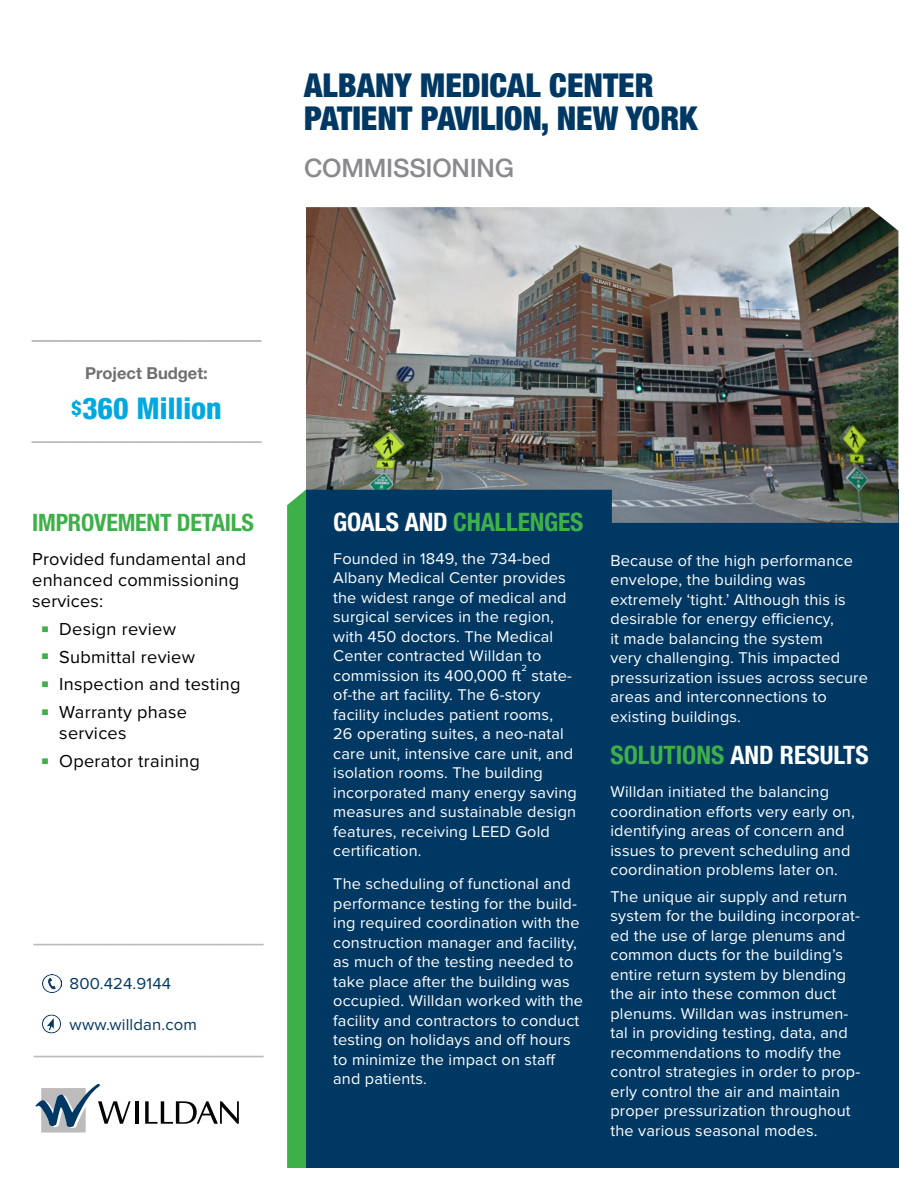
<style>
.page{position:relative;width:918px;height:1188px;background:#fff}
.page>*{position:absolute;margin:0;border:0;box-sizing:border-box;transform-origin:0 0}
.Main_Title{font:900 condensed 33px/33px "Helvetica Neue LT Std";color:#003864}
.Stat{font:800 condensed 30px "Helvetica Neue LT Std";color:#00a8e1}
.Heading_1{font:700 condensed 25.5px "Helvetica Neue LT Std";color:#fff}
.Heading_1-2{font:700 condensed 25.5px "Helvetica Neue LT Std";letter-spacing:-.01em;color:#3eb049}
.Sub-Title{font:500 25.5px "Helvetica Neue LT Std";letter-spacing:-.01em;color:#8a8a8e}
.Heading_1-3{font:700 condensed 24px "Helvetica Neue LT Std";letter-spacing:-.01em;color:#3eb049}
.Body{font:18px/21px "Proxima Nova";letter-spacing:.015em;color:#000}
.Body-2{font:16.5px "Proxima Nova";letter-spacing:.01em;color:#003864}
.Stat_Cat{font:700 16.5px "Helvetica Neue LT Std";color:#6f6f73}
.Body-3{font:16.2px/19.5px "Proxima Nova";letter-spacing:.01em;color:#fff}
.Body-4{font:9.45px "Proxima Nova";color:#fff}
.s1{font-size:19.5px}
.s2{color:#fff}
.s3{color:#3eb049}
</style>
<div class="page">
<div style="left:306px;top:490px;width:612px;height:698px;background:#003864"></div>
<div style="left:287px;top:490px;width:19px;height:678px;background:#3eb049"></div>
<svg style="left:32px;top:340px;width:229px;height:2px"></svg>
<svg style="left:32px;top:441px;width:229px;height:2px"></svg>
<hr style="left:135px;top:1101px;width:4px;height:23px;background:#040503">
<svg style="left:35px;top:1084px;width:96px;height:49px"></svg>
<svg style="left:145px;top:1101px;width:94px;height:23px"></svg>
<svg style="left:34px;top:1056px;width:229px;height:2px"></svg>
<svg style="left:34px;top:944px;width:229px;height:2px"></svg>
<img style="left:43px;top:975px;width:18px;height:18px">
<img style="left:42px;top:1014px;width:19px;height:20px">
<img style="left:306px;top:207px;width:592px;height:316px">
<div style="left:0;top:1168px;width:918px;height:20px;background:#fff"></div>
<div style="left:899px;top:0;width:19px;height:1188px;background:#fff"></div>
<p class="Main_Title" style="left:304px;top:68px;width:395px">ALBANY MEDICAL CENTER<br>PATIENT PAVILION, NEW YORK</p>
<p class="Sub-Title" style="left:304px;top:153px;width:211px">COMMISSIONING</p>
<p class="Stat_Cat" style="left:85px;top:363px;width:124px">Project Budget:</p>
<p class="Stat" style="left:71px;top:390px;width:152px"><span class="s1">$</span>360 Million</p>
<p class="Heading_1-3" style="left:32px;top:507px;width:223px">IMPROVEMENT DETAILS</p>
<p class="Body" style="left:32px;top:549px;width:215px">Provided fundamental and enhanced commissioning services:</p>
<p class="Body" style="left:59px;top:619px;width:118px">Design review</p>
<p class="Body" style="left:59px;top:646px;width:137px">Submittal review</p>
<p class="Body" style="left:59px;top:674px;width:183px">Inspection and testing</p>
<p class="Body" style="left:59px;top:702px;width:129px">Warranty phase services</p>
<p class="Body" style="left:59px;top:751px;width:142px">Operator training</p>
<p class="Body-2" style="left:70px;top:974px;width:103px">800.424.9144</p>
<p class="Body-2" style="left:70px;top:1015px;width:129px">www.willdan.com</p>
<p class="Heading_1-2" style="left:333px;top:506px;width:252px"><span class="s2">GOALS AND</span> CHALLENGES</p>
<p class="Body-3" style="left:333px;top:549px;width:235px">Founded in 1849, the 734-bed<br>Albany Medical Center provides the widest range of medical and surgical services in the region, with 450 doctors. The Medical<br>Center contracted Willdan to commission its 400,000 ft</p>
<p class="Body-4" style="left:521px;top:662px;width:7px">2</p>
<p class="Body-3" style="left:333px;top:666px;width:245px;text-indent:198px">state&shy;of-the art facility. The 6-story facility includes patient rooms,<br>26 operating suites, a neo-natal care unit, intensive care unit, and isolation rooms. The building incorporated many energy saving measures and sustainable design features, receiving LEED Gold certification.</p>
<p class="Body-3" style="left:333px;top:874px;width:251px">The scheduling of functional and performance testing for the build&shy;ing required coordination with the construction manager and facility, as much of the testing needed to take place after the building was occupied. Willdan worked with the facility and contractors to conduct testing on holidays and off hours to minimize the impact on staff and patients.</p>
<p class="Body-3" style="left:610px;top:551px;width:259px">Because of the high performance envelope, the building was extremely ‘tight.’ Although this is desirable for energy efficiency,<br>it made balancing the system<br>very challenging. This impacted pressurization issues across secure areas and interconnections to existing buildings.</p>
<p class="Heading_1" style="left:610px;top:740px;width:260px"><span class="s3">SOLUTIONS</span> AND RESULTS</p>
<p class="Body-3" style="left:610px;top:783px;width:246px">Willdan initiated the balancing coordination efforts very early on, identifying areas of concern and issues to prevent scheduling and coordination problems later on.</p>
<p class="Body-3" style="left:610px;top:887px;width:251px">The unique air supply and return system for the building incorporat&shy;ed the use of large plenums and common ducts for the building’s entire return system by blending the air into these common duct plenums. Willdan was instrumen&shy;tal in providing testing, data, and recommendations to modify the control strategies in order to prop&shy;erly control the air and maintain proper pressurization throughout the various seasonal modes.</p>
</div>
